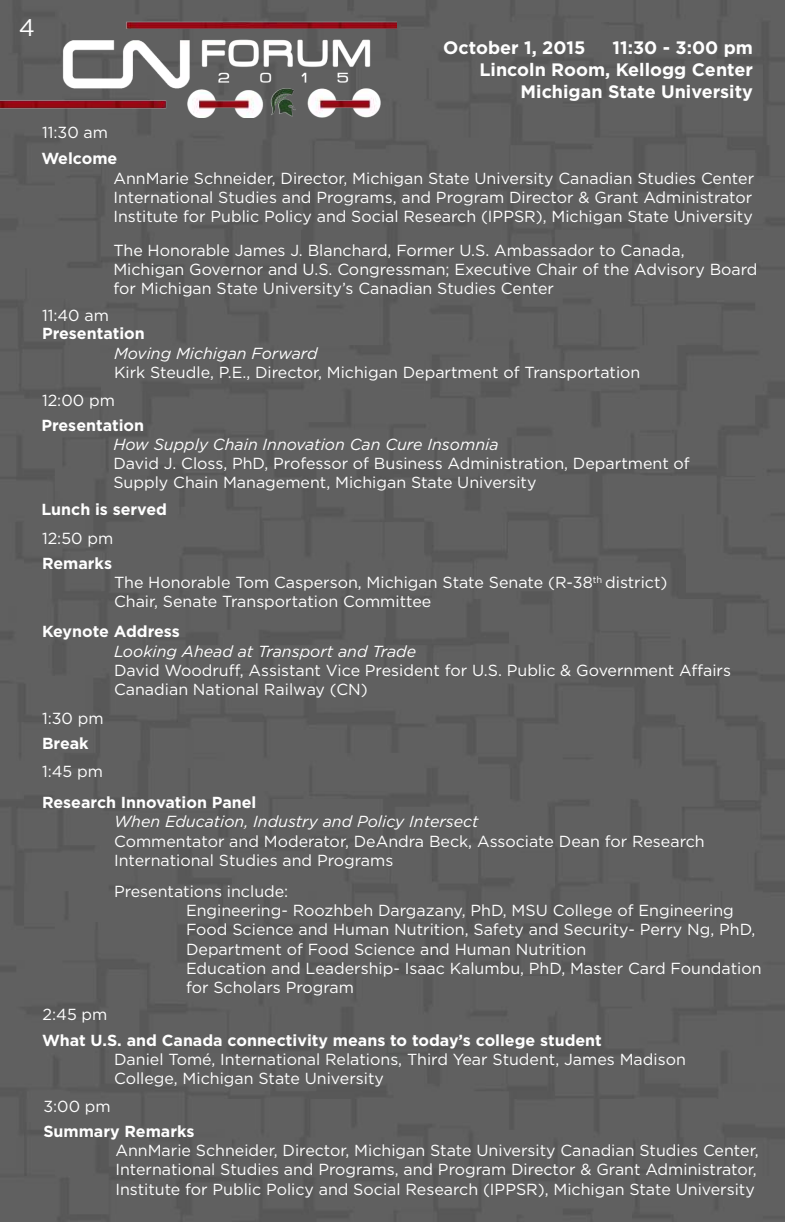
<style>
.page{position:relative;width:785px;height:1222px;background:#fff}
.page>*{position:absolute;margin:0;border:0;box-sizing:border-box;transform-origin:0 0}
.t1{font:24px "Gotham";color:#fff}
.t2{font:700 18px/21.6px "Gotham";color:#fff;text-align:right}
.t3{font:16px/19.2px "Gotham";color:#fff}
.t4{font:700 16px "Gotham";color:#fff}
.t5{font:italic 16px "Gotham";color:#fff}
</style>
<div class="page">
<div style="left:0;top:0;width:785px;height:1221px;background:#606060"></div>
<img style="left:0;top:0;width:397px;height:117px">
<h1 class="t1" style="left:19px;top:12px;width:18px">4</h1>
<p class="t2" style="left:443px;top:37px;width:144px">October 1, 2015</p>
<p class="t2" style="left:479px;top:37px;width:275px">11:30 - 3:00 pm<br>Lincoln Room, Kellogg Center<br>Michigan State University</p>
<p class="t3" style="left:42px;top:123px;width:68px">11:30 am</p>
<p class="t4" style="left:41px;top:148px;width:78px">Welcome</p>
<p class="t3" style="left:113px;top:168px;width:642px;text-align:justify">AnnMarie Schneider, Director, Michigan State University Canadian Studies Center International Studies and Programs, and Program Director &amp; Grant Administrator Institute for Public Policy and Social Research (IPPSR), Michigan State University</p>
<p class="t3" style="left:113px;top:240px;width:646px">The Honorable James J. Blanchard, Former U.S. Ambassador to Canada,<br>Michigan Governor and U.S. Congressman; Executive Chair of the Advisory Board for Michigan State University’s Canadian Studies Center</p>
<p class="t3" style="left:42px;top:305px;width:68px">11:40 am</p>
<p class="t4" style="left:42px;top:323px;width:104px">Presentation</p>
<p class="t5" style="left:114px;top:342px;width:205px">Moving Michigan Forward</p>
<p class="t3" style="left:114px;top:362px;width:528px">Kirk Steudle, P.E., Director, Michigan Department of Transportation</p>
<p class="t3" style="left:42px;top:390px;width:74px">12:00 pm</p>
<p class="t4" style="left:41px;top:414px;width:104px">Presentation</p>
<p class="t5" style="left:113px;top:434px;width:387px">How Supply Chain Innovation Can Cure Insomnia</p>
<p class="t3" style="left:113px;top:453px;width:578px">David J. Closs, PhD, Professor of Business Administration, Department of<br>Supply Chain Management, Michigan State University</p>
<p class="t4" style="left:41px;top:499px;width:127px">Lunch is served</p>
<p class="t3" style="left:42px;top:528px;width:73px">12:50 pm</p>
<p class="t4" style="left:42px;top:552px;width:72px">Remarks</p>
<p class="t3" style="left:114px;top:572px;width:555px">The Honorable Tom Casperson, Michigan State Senate (R-38<sup>th</sup> district)<br>Chair, Senate Transportation Committee</p>
<p class="t4" style="left:42px;top:621px;width:139px">Keynote Address</p>
<p class="t5" style="left:114px;top:640px;width:304px">Looking Ahead at Transport and Trade</p>
<p class="t3" style="left:114px;top:660px;width:618px">David Woodruff, Assistant Vice President for U.S. Public &amp; Government Affairs<br>Canadian National Railway (CN)</p>
<p class="t3" style="left:42px;top:708px;width:63px">1:30 pm</p>
<p class="t4" style="left:42px;top:732px;width:48px">Break</p>
<p class="t3" style="left:42px;top:761px;width:62px">1:45 pm</p>
<p class="t4" style="left:42px;top:791px;width:216px">Research Innovation Panel</p>
<p class="t5" style="left:114px;top:811px;width:366px">When Education, Industry and Policy Intersect</p>
<p class="t3" style="left:114px;top:830px;width:592px">Commentator and Moderator, DeAndra Beck, Associate Dean for Research<br>International Studies and Programs</p>
<p class="t3" style="left:186px;top:881px;width:577px;text-indent:-72px">Presentations include:<br>Engineering- Roozhbeh Dargazany, PhD, MSU College of Engineering Food Science and Human Nutrition, Safety and Security- Perry Ng, PhD, Department of Food Science and Human Nutrition<br>Education and Leadership- Isaac Kalumbu, PhD, Master Card Foundation for Scholars Program</p>
<p class="t3" style="left:43px;top:1004px;width:66px">2:45 pm</p>
<p class="t4" style="left:42px;top:1029px;width:561px">What U.S. and Canada connectivity means to today’s college student</p>
<p class="t3" style="left:114px;top:1049px;width:573px">Daniel Tomé, International Relations, Third Year Student, James Madison<br>College, Michigan State University</p>
<p class="t3" style="left:43px;top:1095px;width:69px">3:00 pm</p>
<p class="t4" style="left:43px;top:1120px;width:153px">Summary Remarks</p>
<p class="t3" style="left:115px;top:1140px;width:645px;text-align:justify">AnnMarie Schneider, Director, Michigan State University Canadian Studies Center, International Studies and Programs, and Program Director &amp; Grant Administrator, Institute for Public Policy and Social Research (IPPSR), Michigan State University</p>
</div>
